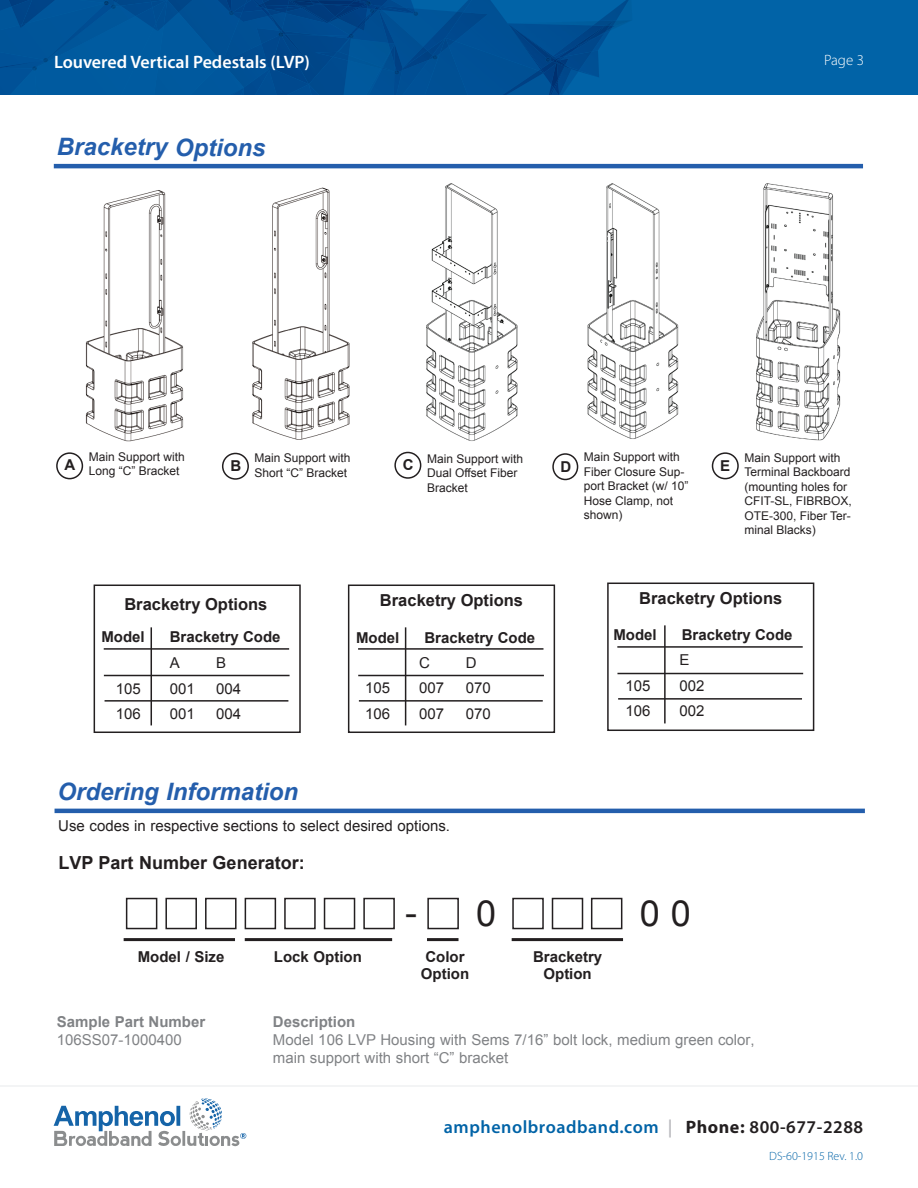
<style>
.page{position:relative;width:918px;height:1188px;background:#fff}
.page>*{position:absolute;margin:0;border:0;box-sizing:border-box;transform-origin:0 0}
.t1{font:36px "Arial";color:#231f20}
.t2{font:italic 700 24px "Arial";color:#245eac}
.t3{font:600 18px "Myriad Pro";letter-spacing:.03em;color:#0163a7}
.t4{font:600 18px "Myriad Pro";color:#fff}
.t5{font:700 18px "Arial";color:#231f20}
.t6{font:700 16.5px "Arial";color:#231f20}
.t7{font:700 15px/17.1px "Arial";color:#231f20;text-align:center}
.t8{font:15px "Arial";color:#231f20}
.t9{font:15px/18px "Arial";color:#808285}
.t10{font:700 15px "Arial";color:#808285}
.t11{font:300 15px "Myriad Pro";color:#fff}
.t12{font:12px/14.4px "Arial";color:#231f20}
.t13{font:300 12px "Myriad Pro";color:#0163a7}
.s1{color:#b8b9bc}
.s2{font-weight:700;color:#231f20}
.s3{color:#231f20}
</style>
<div class="page">
<div style="left:0;top:0;width:918px;height:95px;background:#0163a7"></div>
<hr style="left:182px;top:1131px;width:3px;height:15px;background:#8b8d8e">
<svg style="left:54px;top:1106px;width:127px;height:40px"></svg>
<svg style="left:187px;top:1098px;width:59px;height:48px"></svg>
<hr style="left:0;top:1085px;width:918px;height:2px;background:#f3f4f5">
<img style="left:756px;top:183px;width:85px;height:258px">
<img style="left:426px;top:247px;width:92px;height:194px">
<img style="left:252px;top:247px;width:98px;height:193px">
<img style="left:587px;top:194px;width:92px;height:245px">
<img style="left:85px;top:247px;width:99px;height:195px">
<svg style="left:0;top:0;width:632px;height:247px"></svg>
<hr style="left:54px;top:164px;width:809px;height:4px;background:#245eac">
<div style="left:56px;top:452px;width:27px;height:27px;border:2px solid #231f20;border-radius:50%"></div>
<div style="left:552px;top:453px;width:26px;height:27px;border:2px solid #231f20;border-radius:50%"></div>
<div style="left:712px;top:452px;width:27px;height:27px;border:2px solid #231f20;border-radius:50%"></div>
<div style="left:222px;top:453px;width:27px;height:27px;border:2px solid #231f20;border-radius:50%"></div>
<div style="left:394px;top:452px;width:27px;height:27px;border:2px solid #231f20;border-radius:50%"></div>
<svg style="left:56px;top:808px;width:387px;height:1px"></svg>
<hr style="left:55px;top:809px;width:810px;height:4px;background:#245eac">
<div style="left:126px;top:898px;width:31px;height:31px;border:2px solid #231f20"></div>
<div style="left:165px;top:898px;width:32px;height:31px;border:2px solid #231f20"></div>
<div style="left:205px;top:898px;width:32px;height:31px;border:2px solid #231f20"></div>
<div style="left:245px;top:898px;width:31px;height:31px;border:2px solid #231f20"></div>
<div style="left:284px;top:898px;width:32px;height:31px;border:2px solid #231f20"></div>
<div style="left:324px;top:898px;width:31px;height:31px;border:2px solid #231f20"></div>
<div style="left:363px;top:898px;width:32px;height:31px;border:2px solid #231f20"></div>
<div style="left:427px;top:898px;width:32px;height:31px;border:2px solid #231f20"></div>
<div style="left:512px;top:898px;width:32px;height:31px;border:2px solid #231f20"></div>
<div style="left:552px;top:898px;width:31px;height:31px;border:2px solid #231f20"></div>
<div style="left:591px;top:898px;width:31px;height:31px;border:2px solid #231f20"></div>
<hr style="left:124px;top:938px;width:111px;height:3px;background:#231f20">
<hr style="left:245px;top:938px;width:147px;height:3px;background:#231f20">
<hr style="left:427px;top:938px;width:32px;height:3px;background:#231f20">
<hr style="left:512px;top:938px;width:111px;height:3px;background:#231f20">
<hr style="left:104px;top:675px;width:186px;height:1px;background:#231f20">
<hr style="left:105px;top:700px;width:183px;height:2px;background:#231f20">
<hr style="left:151px;top:627px;width:1px;height:98px;background:#231f20">
<hr style="left:104px;top:648px;width:185px;height:2px;background:#231f20">
<div style="left:94px;top:585px;width:207px;height:148px;border:2px solid #231f20"></div>
<hr style="left:358px;top:675px;width:186px;height:1px;background:#231f20">
<hr style="left:359px;top:700px;width:184px;height:2px;background:#231f20">
<hr style="left:405px;top:627px;width:1px;height:98px;background:#231f20">
<hr style="left:358px;top:648px;width:185px;height:2px;background:#231f20">
<div style="left:348px;top:585px;width:207px;height:148px;border:2px solid #231f20"></div>
<hr style="left:617px;top:673px;width:186px;height:1px;background:#231f20">
<hr style="left:618px;top:698px;width:184px;height:2px;background:#231f20">
<hr style="left:664px;top:625px;width:2px;height:98px;background:#231f20">
<hr style="left:617px;top:646px;width:186px;height:2px;background:#231f20">
<div style="left:607px;top:583px;width:207px;height:148px;border:2px solid #231f20"></div>
<h3 class="t4" style="left:54px;top:50px;width:257px">Louvered Vertical Pedestals (LVP)</h3>
<h2 class="t2" style="left:57px;top:131px;width:210px">Bracketry Options</h2>
<p class="t11" style="left:824px;top:51px;width:41px">Page 3</p>
<p class="t12" style="left:65px;top:449px;width:122px;text-indent:24px">Main Support with<br><sup>A</sup> Long “C” Bracket</p>
<p class="t12" style="left:584px;top:450px;width:106px">Main Support with<br>Fiber Closure Sup&shy;port Bracket (w/ 10”<br>Hose Clamp, not shown)</p>
<p class="t7" style="left:560px;top:458px;width:12px">D</p>
<p class="t12" style="left:744px;top:451px;width:109px">Main Support with<br>Terminal Backboard (mounting holes for<br>CFIT-SL, FIBRBOX,<br>OTE-300, Fiber Ter&shy;minal Blacks)</p>
<p class="t12" style="left:255px;top:451px;width:98px">Main Support with<br>Short “C” Bracket</p>
<p class="t7" style="left:230px;top:458px;width:12px">B</p>
<p class="t12" style="left:427px;top:452px;width:98px">Main Support with<br>Dual Offset Fiber<br>Bracket</p>
<p class="t7" style="left:403px;top:457px;width:12px">C</p>
<p class="t7" style="left:720px;top:457px;width:12px">E</p>
<h3 class="t6" style="left:124px;top:593px;width:145px">Bracketry Options</h3>
<p class="t7" style="left:101px;top:629px;width:45px">Model</p>
<p class="t7" style="left:170px;top:629px;width:112px">Bracketry Code</p>
<p class="t8" style="left:170px;top:653px;width:12px">A</p>
<p class="t8" style="left:216px;top:653px;width:12px">B</p>
<p class="t8" style="left:116px;top:679px;width:27px">105</p>
<p class="t8" style="left:170px;top:679px;width:27px">001</p>
<p class="t8" style="left:216px;top:679px;width:27px">004</p>
<p class="t8" style="left:116px;top:704px;width:27px">106</p>
<p class="t8" style="left:170px;top:704px;width:27px">001</p>
<p class="t8" style="left:216px;top:704px;width:27px">004</p>
<h3 class="t6" style="left:380px;top:589px;width:145px">Bracketry Options</h3>
<p class="t7" style="left:356px;top:629px;width:45px">Model</p>
<p class="t7" style="left:424px;top:629px;width:112px">Bracketry Code</p>
<p class="t8" style="left:419px;top:653px;width:12px">C</p>
<p class="t8" style="left:466px;top:653px;width:12px">D</p>
<p class="t8" style="left:365px;top:678px;width:27px">105</p>
<p class="t8" style="left:419px;top:678px;width:27px">007</p>
<p class="t8" style="left:466px;top:678px;width:27px">070</p>
<p class="t8" style="left:365px;top:704px;width:27px">106</p>
<p class="t8" style="left:419px;top:704px;width:27px">007</p>
<p class="t8" style="left:466px;top:704px;width:27px">070</p>
<h3 class="t6" style="left:639px;top:588px;width:145px">Bracketry Options</h3>
<p class="t7" style="left:613px;top:627px;width:45px">Model</p>
<p class="t7" style="left:682px;top:627px;width:112px">Bracketry Code</p>
<p class="t8" style="left:680px;top:650px;width:12px">E</p>
<p class="t8" style="left:626px;top:676px;width:27px">105</p>
<p class="t8" style="left:680px;top:676px;width:27px">002</p>
<p class="t8" style="left:626px;top:701px;width:27px">106</p>
<p class="t8" style="left:680px;top:701px;width:27px">002</p>
<h2 class="t2" style="left:58px;top:776px;width:242px">Ordering Information</h2>
<p class="t8" style="left:58px;top:816px;width:393px">Use codes in respective sections to select desired options.</p>
<h3 class="t5" style="left:59px;top:851px;width:248px">LVP Part Number Generator:</h3>
<h1 class="t1" style="left:405px;top:889px;width:13px">-</h1>
<h1 class="t1" style="left:476px;top:890px;width:22px">0</h1>
<p class="t7" style="left:138px;top:949px;width:88px">Model / Size</p>
<p class="t7" style="left:274px;top:949px;width:89px">Lock Option</p>
<p class="t7" style="left:421px;top:949px;width:50px">Color<br>Option</p>
<p class="t7" style="left:533px;top:949px;width:71px">Bracketry<br>Option</p>
<h1 class="t1" style="left:640px;top:890px;width:53px">0 0</h1>
<p class="t10" style="left:57px;top:1012px;width:150px">Sample Part Number</p>
<p class="t10" style="left:273px;top:1012px;width:84px">Description</p>
<p class="t9" style="left:57px;top:1031px;width:127px">106SS07-1000400</p>
<p class="t9" style="left:273px;top:1031px;width:483px">Model 106 LVP Housing with Sems 7/16” bolt lock, medium green color, main support with short “C” bracket</p>
<h3 class="t3" style="left:444px;top:1116px;width:421px">amphenolbroadband.com <span class="s1">|</span> <span class="s2">Phone:</span> <span class="s3">800-677-2288</span></h3>
<p class="t13" style="left:769px;top:1148px;width:95px">DS-60-1915 Rev. 1.0</p>
</div>
